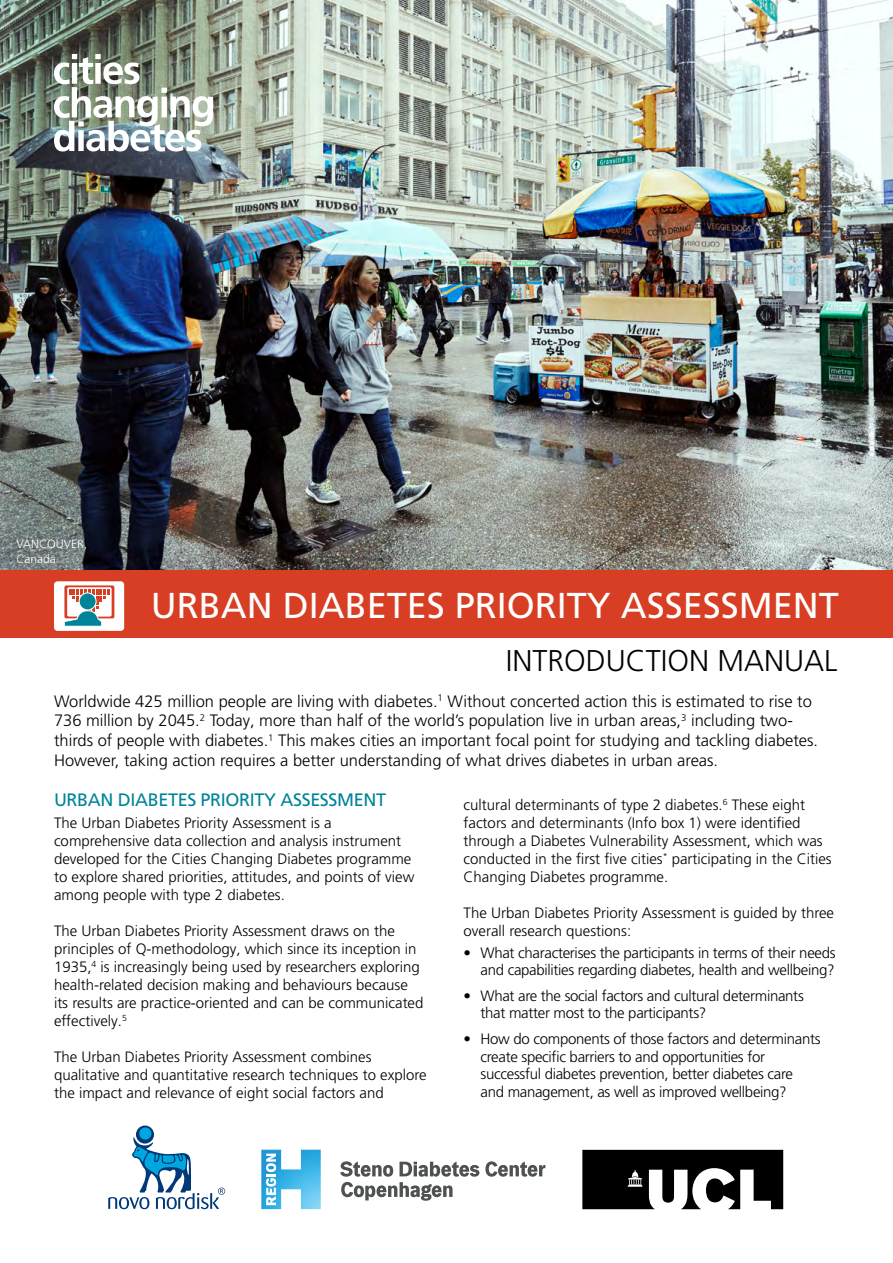
<style>
.page{position:relative;width:893px;height:1263px;background:#fff}
.page>*{position:absolute;margin:0;border:0;box-sizing:border-box;transform-origin:0 0}
.t1{font:36px "Frutiger LT Pro";color:#fff}
.t2{font:300 30px "Frutiger LT Pro";color:#000}
.t3{font:18px "Frutiger LT Pro";letter-spacing:-.02em;color:#008499}
.t4{font:300 16.5px/19.8px "Frutiger LT Pro";color:#000}
.t5{font:300 15px/18px "Frutiger LT Pro";color:#000}
.t6{font:300 15px/17.4px "Frutiger LT Pro";letter-spacing:-.02em;color:#000}
.t7{font:300 12px "Frutiger LT Pro";color:#fff}
</style>
<div class="page">
<img style="left:0;top:0;width:893px;height:571px">
<div style="left:0;top:571px;width:893px;height:67px;background:#d83e23"></div>
<img style="left:54px;top:54px;width:159px;height:98px">
<div style="left:54px;top:581px;width:70px;height:50px;background:#fff;border-radius:4px"></div>
<div style="left:64px;top:585px;width:50px;height:33px;background:#d83e23;border-radius:2px"></div>
<div style="left:67px;top:587px;width:45px;height:30px;background:#fff;border-radius:2px"></div>
<svg style="left:64px;top:589px;width:46px;height:38px"></svg>
<svg style="left:261px;top:1150px;width:60px;height:59px"></svg>
<svg style="left:485px;top:1161px;width:60px;height:16px"></svg>
<svg style="left:340px;top:1161px;width:139px;height:40px"></svg>
<svg style="left:582px;top:1150px;width:201px;height:59px"></svg>
<svg style="left:136px;top:1125px;width:18px;height:18px"></svg>
<div style="left:139px;top:1127px;width:12px;height:12px;background:#00a6de;border-radius:50%"></div>
<svg style="left:108px;top:1137px;width:117px;height:72px"></svg>
<p class="t7" style="left:16px;top:537px;width:72px">VANCOUVER,</p>
<p class="t7" style="left:16px;top:552px;width:41px">Canada</p>
<p class="t1" style="left:151px;top:584px;width:690px">URBAN DIABETES PRIORITY ASSESSMENT</p>
<p class="t2" style="left:506px;top:643px;width:333px">INTRODUCTION MANUAL</p>
<p class="t4" style="left:54px;top:691px;width:766px">Worldwide 425 million people are living with diabetes.<sup>1</sup> Without concerted action this is estimated to rise to 736 million by 2045.<sup>2</sup> Today, more than half of the world’s population live in urban areas,<sup>3</sup> including two&shy;thirds of people with diabetes.<sup>1</sup> This makes cities an important focal point for studying and tackling diabetes.<br>However, taking action requires a better understanding of what drives diabetes in urban areas.</p>
<p class="t3" style="left:54px;top:789px;width:334px">URBAN DIABETES PRIORITY ASSESSMENT</p>
<p class="t5" style="left:54px;top:814px;width:362px">The Urban Diabetes Priority Assessment is a comprehensive data collection and analysis instrument developed for the Cities Changing Diabetes programme to explore shared priorities, attitudes, and points of view among people with type 2 diabetes.</p>
<p class="t5" style="left:54px;top:922px;width:371px">The Urban Diabetes Priority Assessment draws on the principles of Q-methodology, which since its inception in 1935,<sup>4</sup> is increasingly being used by researchers exploring health-related decision making and behaviours because its results are practice-oriented and can be communicated effectively.<sup>5</sup></p>
<p class="t5" style="left:54px;top:1048px;width:374px">The Urban Diabetes Priority Assessment combines qualitative and quantitative research techniques to explore the impact and relevance of eight social factors and</p>
<p class="t5" style="left:463px;top:796px;width:370px">cultural determinants of type 2 diabetes.<sup>6</sup> These eight factors and determinants (Info box 1) were identified through a Diabetes Vulnerability Assessment, which was conducted in the first five cities<sup>*</sup> participating in the Cities Changing Diabetes programme.</p>
<p class="t5" style="left:463px;top:904px;width:372px">The Urban Diabetes Priority Assessment is guided by three overall research questions:</p>
<p class="t6" style="left:463px;top:944px;width:374px;text-align:right">• What characterises the participants in terms of their needs and capabilities regarding diabetes, health and wellbeing?</p>
<p class="t6" style="left:480px;top:987px;width:325px;text-indent:-17px">• What are the social factors and cultural determinants that matter most to the participants?</p>
<p class="t6" style="left:480px;top:1030px;width:342px;text-indent:-17px">• How do components of those factors and determinants create specific barriers to and opportunities for successful diabetes prevention, better diabetes care<br>and management, as well as improved wellbeing?</p>
</div>
